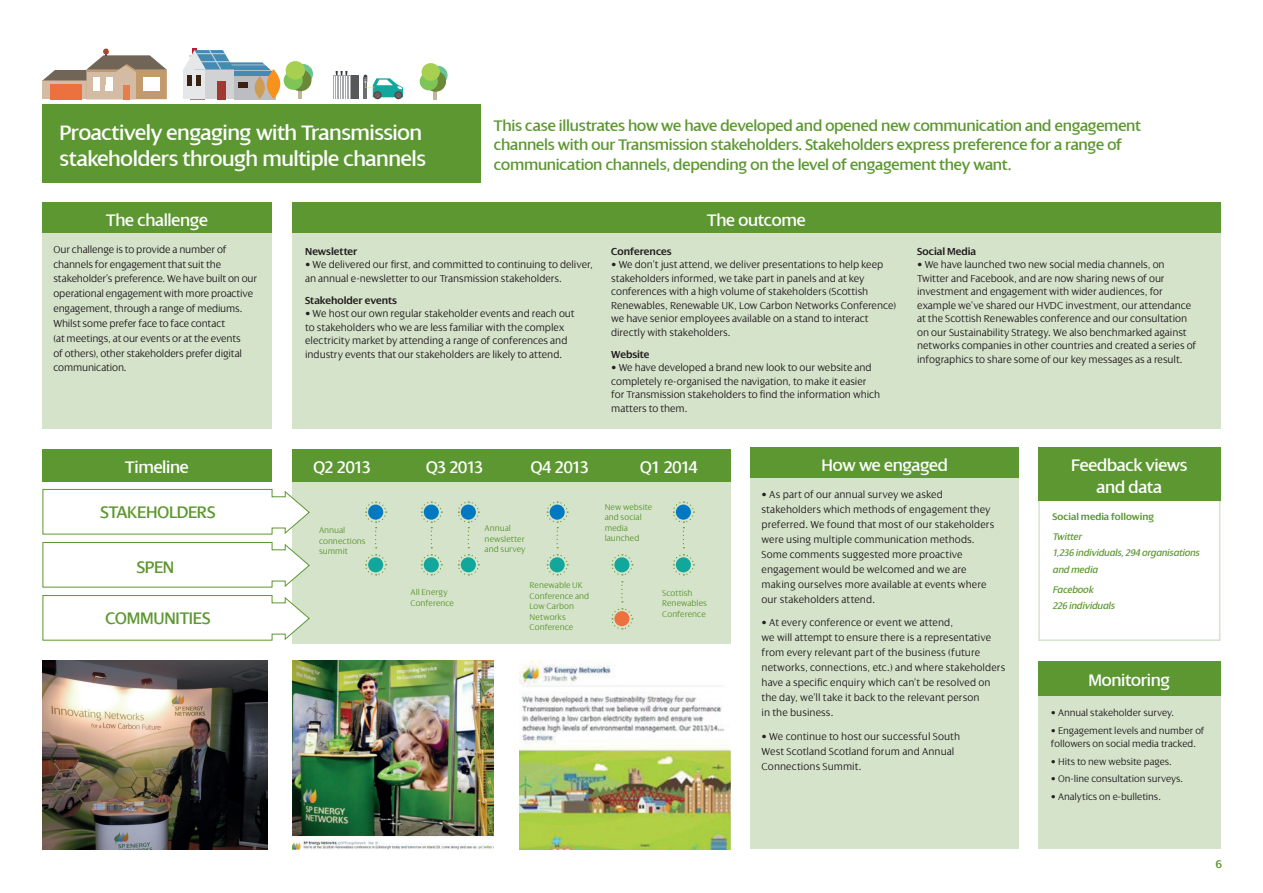
<style>
.page{position:relative;width:1263px;height:893px;background:#fff}
.page>*{position:absolute;margin:0;border:0;box-sizing:border-box;transform-origin:0 0}
.t1{font:22.5px/25.5px "Dialog";letter-spacing:-.02em;color:#fff}
.t2{font:18px/21px "Dialog";letter-spacing:-.02em;color:#fff;text-align:center}
.t3{font:18px "Dialog";letter-spacing:-.02em;color:#5c9731}
.t4{font:16.5px/19.5px "Dialog";letter-spacing:-.015em;color:#5c9731}
.t5{font:600 12px "Dialog";color:#5c9731}
.t6{font:300 10.95px/13.5px "Dialog";letter-spacing:-.005em;color:#231f20}
.t7{font:600 10.95px "Dialog";letter-spacing:-.005em;color:#231f20}
.t8{font:300 10.35px/13.4px "Dialog";letter-spacing:-.005em;color:#231f20}
.t9{font:italic 10.35px/16.2px "Dialog";color:#5c9731}
.t10{font:600 10.35px "Dialog";color:#5c9731}
.t11{font:300 9px/10.5px "Dialog";color:#5c9731}
</style>
<div class="page">
<div style="left:43px;top:104px;width:438px;height:79px;background:#5c9731"></div>
<svg style="left:43px;top:49px;width:124px;height:50px"></svg>
<div style="left:374px;top:91px;width:7px;height:8px;background:#534440;border-radius:50%"></div>
<hr style="left:364px;top:78px;width:3px;height:21px;background:#6c6d70">
<svg style="left:364px;top:75px;width:39px;height:23px"></svg>
<div style="left:333px;top:75px;width:26px;height:24px;background:#a8a9ad"></div>
<div style="left:351px;top:75px;width:8px;height:24px;background:#57585a"></div>
<svg style="left:334px;top:71px;width:16px;height:27px"></svg>
<hr style="left:434px;top:81px;width:3px;height:18px;background:#c3b49b">
<div style="left:428px;top:66px;width:19px;height:19px;background:#69c392;border-radius:50%"></div>
<div style="left:425px;top:71px;width:21px;height:21px;background:#698838;border-radius:50%"></div>
<div style="left:420px;top:73px;width:18px;height:17px;background:#7ec456;border-radius:50%"></div>
<div style="left:422px;top:63px;width:18px;height:18px;background:#a8d050;border-radius:50%"></div>
<hr style="left:298px;top:80px;width:4px;height:19px;background:#c3b49b">
<svg style="left:293px;top:64px;width:20px;height:20px"></svg>
<div style="left:289px;top:70px;width:22px;height:21px;background:#698838;border-radius:50%"></div>
<div style="left:284px;top:71px;width:19px;height:19px;background:#7ec456;border-radius:50%"></div>
<div style="left:286px;top:61px;width:19px;height:19px;background:#a8d050;border-radius:50%"></div>
<hr style="left:192px;top:49px;width:4px;height:13px;background:#be1d2c">
<div style="left:183px;top:69px;width:51px;height:30px;background:#e6e7e9"></div>
<hr style="left:187px;top:76px;width:4px;height:10px;background:#3a2111">
<hr style="left:196px;top:76px;width:4px;height:10px;background:#3a2111">
<div style="left:234px;top:76px;width:42px;height:23px;background:#bcbdc0"></div>
<svg style="left:255px;top:76px;width:10px;height:23px"></svg>
<div style="left:206px;top:69px;width:28px;height:30px;background:#d1d2d4"></div>
<svg style="left:267px;top:69px;width:13px;height:30px"></svg>
<div style="left:217px;top:81px;width:9px;height:18px;background:#a0392e"></div>
<svg style="left:184px;top:50px;width:93px;height:26px"></svg>
<div style="left:239px;top:82px;width:9px;height:6px;background:#3a2111"></div>
<div style="left:750px;top:448px;width:269px;height:53px;background:#5c9731"></div>
<div style="left:43px;top:202px;width:229px;height:32px;background:#5c9731"></div>
<div style="left:43px;top:233px;width:229px;height:196px;background:#d6e3cb"></div>
<div style="left:292px;top:202px;width:928px;height:32px;background:#5c9731"></div>
<div style="left:292px;top:233px;width:928px;height:196px;background:#d6e3cb"></div>
<div style="left:1038px;top:662px;width:182px;height:186px;background:#d6e3cb"></div>
<div style="left:1038px;top:661px;width:182px;height:35px;background:#5c9731"></div>
<img style="left:43px;top:661px;width:225px;height:188px">
<img style="left:519px;top:661px;width:211px;height:188px">
<div style="left:750px;top:479px;width:269px;height:370px;background:#d6e3cb"></div>
<img style="left:292px;top:661px;width:201px;height:188px">
<div style="left:292px;top:456px;width:439px;height:187px;background:#d6e3cb"></div>
<div style="left:292px;top:449px;width:439px;height:32px;background:#5c9731"></div>
<div style="left:43px;top:449px;width:229px;height:32px;background:#5c9731"></div>
<svg style="left:42px;top:489px;width:268px;height:46px"></svg>
<svg style="left:42px;top:542px;width:268px;height:46px"></svg>
<svg style="left:42px;top:595px;width:268px;height:46px"></svg>
<svg style="left:611px;top:608px;width:22px;height:22px"></svg>
<svg style="left:611px;top:554px;width:22px;height:48px"></svg>
<svg style="left:420px;top:554px;width:22px;height:22px"></svg>
<svg style="left:420px;top:501px;width:22px;height:47px"></svg>
<svg style="left:365px;top:554px;width:22px;height:22px"></svg>
<svg style="left:365px;top:501px;width:22px;height:47px"></svg>
<svg style="left:457px;top:554px;width:23px;height:22px"></svg>
<svg style="left:457px;top:501px;width:23px;height:47px"></svg>
<svg style="left:546px;top:554px;width:22px;height:22px"></svg>
<svg style="left:546px;top:501px;width:22px;height:47px"></svg>
<svg style="left:672px;top:554px;width:23px;height:22px"></svg>
<svg style="left:673px;top:501px;width:22px;height:47px"></svg>
<div style="left:1038px;top:493px;width:182px;height:148px;border:2px solid #d6e3cb"></div>
<div style="left:1038px;top:448px;width:182px;height:53px;background:#5c9731"></div>
<h1 class="t1" style="left:60px;top:121px;width:368px">Proactively engaging with Transmission stakeholders through multiple channels</h1>
<p class="t4" style="left:494px;top:116px;width:649px">This case illustrates how we have developed and opened new communication and engagement channels with our Transmission stakeholders. Stakeholders express preference for a range of communication channels, depending on the level of engagement they want.</p>
<h2 class="t2" style="left:106px;top:210px;width:104px">The challenge</h2>
<p class="t6" style="left:53px;top:242px;width:205px;line-height:14.9px">Our challenge is to provide a number of channels for engagement that suit the stakeholder’s preference. We have built on our operational engagement with more proactive engagement, through a range of mediums.<br>Whilst some prefer face to face contact<br>(at meetings, at our events or at the events<br>of others), other stakeholders prefer digital communication.</p>
<p class="t7" style="left:305px;top:245px;width:54px">Newsletter</p>
<p class="t6" style="left:305px;top:258px;width:289px">• We delivered our first, and committed to continuing to deliver, an annual e-newsletter to our Transmission stakeholders.</p>
<p class="t7" style="left:305px;top:294px;width:93px">Stakeholder events</p>
<p class="t6" style="left:305px;top:307px;width:271px">• We host our own regular stakeholder events and reach out to stakeholders who we are less familiar with the complex electricity market by attending a range of conferences and industry events that our stakeholders are likely to attend.</p>
<h2 class="t2" style="left:707px;top:210px;width:100px">The outcome</h2>
<p class="t7" style="left:611px;top:245px;width:62px">Conferences</p>
<p class="t6" style="left:611px;top:258px;width:287px">• We don’t just attend, we deliver presentations to help keep stakeholders informed, we take part in panels and at key conferences with a high volume of stakeholders (Scottish Renewables, Renewable UK, Low Carbon Networks Conference) we have senior employees available on a stand to interact directly with stakeholders.</p>
<p class="t7" style="left:611px;top:348px;width:40px">Website</p>
<p class="t6" style="left:611px;top:361px;width:271px">• We have developed a brand new look to our website and completely re-organised the navigation, to make it easier for Transmission stakeholders to find the information which matters to them.</p>
<p class="t7" style="left:917px;top:245px;width:61px">Social Media</p>
<p class="t6" style="left:917px;top:258px;width:281px">• We have launched two new social media channels, on Twitter and Facebook, and are now sharing news of our investment and engagement with wider audiences, for example we’ve shared our HVDC investment, our attendance at the Scottish Renewables conference and our consultation on our Sustainability Strategy. We also benchmarked against networks companies in other countries and created a series of infographics to share some of our key messages as a result.</p>
<h2 class="t2" style="left:125px;top:457px;width:65px">Timeline</h2>
<h2 class="t2" style="left:313px;top:457px;width:59px">Q2 2013</h2>
<h2 class="t2" style="left:426px;top:457px;width:59px">Q3 2013</h2>
<h2 class="t2" style="left:531px;top:457px;width:59px">Q4 2013</h2>
<h2 class="t2" style="left:640px;top:457px;width:59px">Q1 2014</h2>
<h2 class="t3" style="left:101px;top:503px;width:117px">STAKEHOLDERS</h2>
<p class="t11" style="left:605px;top:501px;width:49px">New website and social media launched</p>
<p class="t11" style="left:319px;top:525px;width:48px">Annual connections summit</p>
<p class="t11" style="left:485px;top:523px;width:42px">Annual newsletter and survey</p>
<h2 class="t3" style="left:137px;top:557px;width:39px">SPEN</h2>
<h2 class="t3" style="left:106px;top:609px;width:106px">COMMUNITIES</h2>
<p class="t11" style="left:410px;top:587px;width:45px">All Energy<br>Conference</p>
<p class="t11" style="left:530px;top:580px;width:61px">Renewable UK<br>Conference and<br>Low Carbon<br>Networks<br>Conference</p>
<p class="t11" style="left:662px;top:587px;width:46px">Scottish<br>Renewables<br>Conference</p>
<h2 class="t2" style="left:821px;top:455px;width:128px">How we engaged</h2>
<p class="t6" style="left:761px;top:487px;width:234px;line-height:15px">• As part of our annual survey we asked stakeholders which methods of engagement they preferred. We found that most of our stakeholders were using multiple communication methods.<br>Some comments suggested more proactive engagement would be welcomed and we are making ourselves more available at events where our stakeholders attend.</p>
<p class="t6" style="left:761px;top:615px;width:245px;line-height:15px">• At every conference or event we attend,<br>we will attempt to ensure there is a representative from every relevant part of the business (future networks, connections, etc.) and where stakeholders have a specific enquiry which can’t be resolved on the day, we’ll take it back to the relevant person<br>in the business.</p>
<p class="t6" style="left:761px;top:729px;width:200px;line-height:15px">• We continue to host our successful South<br>West Scotland Scotland forum and Annual<br>Connections Summit.</p>
<h2 class="t2" style="left:1071px;top:455px;width:118px">Feedback views and data</h2>
<p class="t10" style="left:1052px;top:511px;width:103px">Social media following</p>
<p class="t9" style="left:1052px;top:529px;width:148px">Twitter<br>1,236 individuals, 294 organisations and media</p>
<p class="t9" style="left:1052px;top:582px;width:64px">Facebook<br>226 individuals</p>
<h2 class="t2" style="left:1088px;top:670px;width:83px">Monitoring</h2>
<p class="t8" style="left:1051px;top:706px;width:125px">• Annual stakeholder survey.</p>
<p class="t8" style="left:1051px;top:724px;width:155px">• Engagement levels and number of followers on social media tracked.</p>
<p class="t8" style="left:1051px;top:755px;width:123px">• Hits to new website pages.</p>
<p class="t8" style="left:1051px;top:772px;width:134px">• On-line consultation surveys.</p>
<p class="t8" style="left:1051px;top:790px;width:112px">• Analytics on e-bulletins.</p>
<p class="t5" style="left:1216px;top:858px;width:8px">6</p>
</div>
